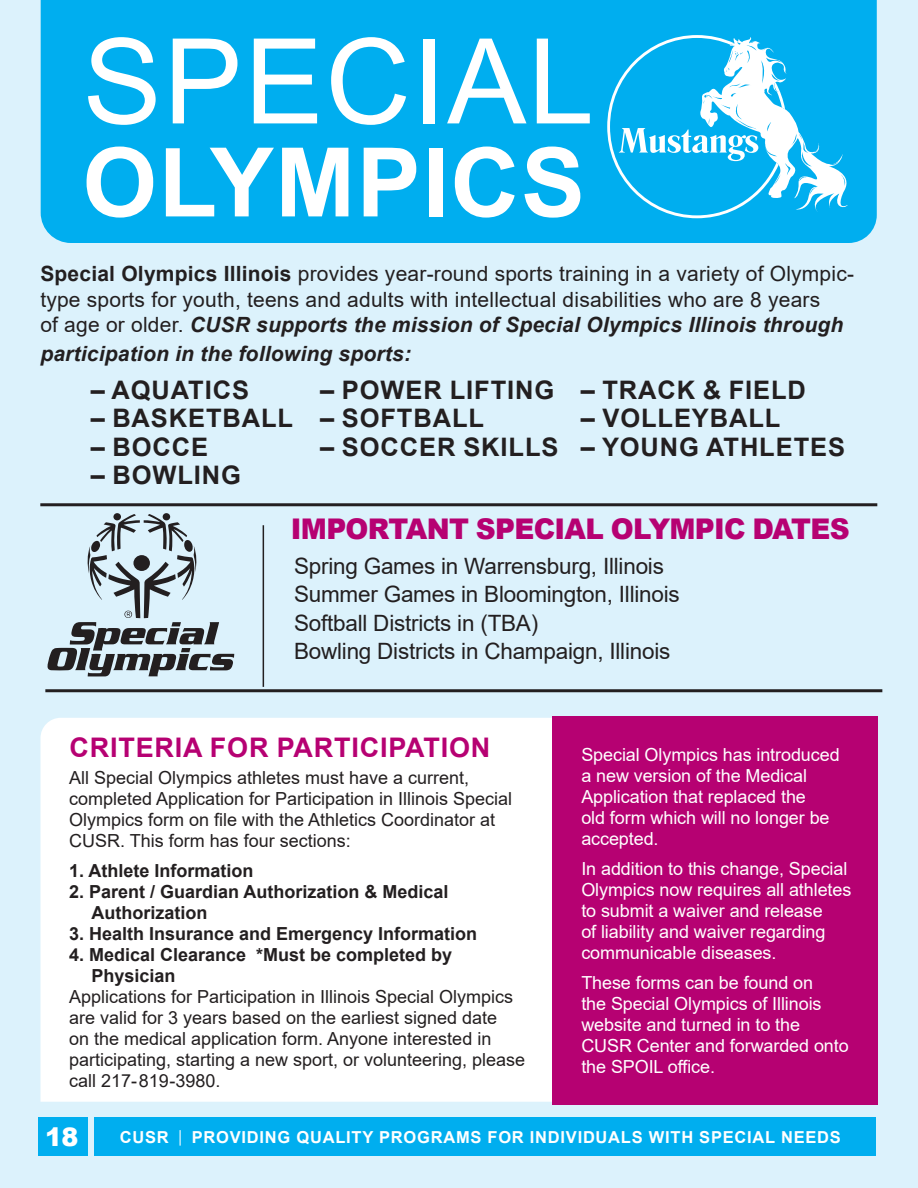
<style>
.page{position:relative;width:918px;height:1188px;background:#fff}
.page>*{position:absolute;margin:0;border:0;box-sizing:border-box;transform-origin:0 0}
.t1{font:118.5px "Arial";letter-spacing:.015em;color:#fff}
.t2{font:700 96px "Arial";letter-spacing:.015em;color:#fff}
.Program_Description{font:900 28.5px "Arial";letter-spacing:-.025em;color:#b60172}
.Program_Title{font:700 27px "Arial";letter-spacing:.03em;color:#b60172}
.Program_Description-2{font:700 25.5px "Arial";letter-spacing:.035em;color:#231f20}
.Program_Description-3{font:900 25.5px "Arial";color:#fff}
.Dates{font:22.5px "Arial";letter-spacing:-.01em;color:#231f20}
.Program_Description-4{font:21px/25.5px "Arial";letter-spacing:.01em;color:#231f20}
.Program_Description-5{font:italic 700 21px "Arial";letter-spacing:.01em;color:#231f20}
.Program_Description-6{font:18px/21px "Arial";color:#231f20}
.Program_Description-7{font:18px/21px "Arial";letter-spacing:-.005em;color:#fff}
.Program_Description-8{font:700 18px/21px "Arial";color:#231f20}
.Program_Description-9{font:700 16.5px "Arial";letter-spacing:.045em;color:#fff}
.s1{font-weight:700}
.s2{font-weight:700;font-style:italic}
.s3{font-family:"Arial Narrow";font-weight:400}
</style>
<div class="page">
<div style="left:0;top:0;width:917px;height:1188px;background:#dcf2fc"></div>
<div style="left:41px;top:0;width:836px;height:243px;background:#00aeef"></div>
<div style="left:40px;top:718px;width:512px;height:384px;background:#fff"></div>
<div style="left:552px;top:716px;width:326px;height:388px;background:#b60172"></div>
<hr style="left:40px;top:503px;width:837px;height:3px;background:#231f20">
<hr style="left:45px;top:689px;width:837px;height:3px;background:#231f20">
<svg style="left:47px;top:514px;width:187px;height:163px"></svg>
<hr style="left:263px;top:525px;width:1px;height:162px;background:#231f20">
<svg style="left:607px;top:35px;width:247px;height:183px;background:#38c0f2"></svg>
<div style="left:94px;top:1117px;width:782px;height:39px;background:#00aeef"></div>
<div style="left:39px;top:1117px;width:49px;height:39px;background:#00aeef"></div>
<p class="t1" style="left:83px;top:0;width:513px">SPECIAL</p>
<p class="t2" style="left:82px;top:115px;width:504px">OLYMPICS</p>
<p class="Program_Description-4" style="left:40px;top:261px;width:815px"><span class="s1">Special Olympics Illinois</span> provides year-round sports training in a variety of Olympic&shy;type sports for youth, teens and adults with intellectual disabilities who are 8 years<br>of age or older. <span class="s2">CUSR supports the mission of Special Olympics Illinois through</span></p>
<p class="Program_Description-5" style="left:40px;top:339px;width:372px">participation in the following sports:</p>
<p class="Program_Description-2" style="left:91px;top:372px;width:160px">– AQUATICS</p>
<p class="Program_Description-2" style="left:91px;top:400px;width:204px">– BASKETBALL</p>
<p class="Program_Description-2" style="left:91px;top:429px;width:119px">– BOCCE</p>
<p class="Program_Description-2" style="left:91px;top:457px;width:152px">– BOWLING</p>
<p class="Program_Description-2" style="left:320px;top:372px;width:236px">– POWER LIFTING</p>
<p class="Program_Description-2" style="left:320px;top:400px;width:165px">– SOFTBALL</p>
<p class="Program_Description-2" style="left:320px;top:429px;width:240px">– SOCCER SKILLS</p>
<p class="Program_Description-2" style="left:581px;top:372px;width:227px">– TRACK &amp; FIELD</p>
<p class="Program_Description-2" style="left:581px;top:400px;width:201px">– VOLLEYBALL</p>
<p class="Program_Description-2" style="left:581px;top:429px;width:266px">– YOUNG ATHLETES</p>
<p class="Program_Description" style="left:291px;top:508px;width:560px">IMPORTANT SPECIAL OLYMPIC DATES</p>
<p class="Dates" style="left:294px;top:550px;width:371px">Spring Games in Warrensburg, Illinois</p>
<p class="Dates" style="left:294px;top:579px;width:387px">Summer Games in Bloomington, Illinois</p>
<p class="Dates" style="left:294px;top:607px;width:246px">Softball Districts in (TBA)</p>
<p class="Dates" style="left:294px;top:636px;width:378px">Bowling Districts in Champaign, Illinois</p>
<p class="Program_Title" style="left:70px;top:728px;width:422px">CRITERIA FOR PARTICIPATION</p>
<p class="Program_Description-6" style="left:69px;top:767px;width:445px">All Special Olympics athletes must have a current, completed Application for Participation in Illinois Special Olympics form on file with the Athletics Coordinator at CUSR. This form has four sections:</p>
<p class="Program_Description-8" style="left:69px;top:860px;width:186px">1. Athlete Information</p>
<p class="Program_Description-8" style="left:92px;top:881px;width:358px;text-indent:-22px">2. Parent / Guardian Authorization &amp; Medical<br>Authorization</p>
<p class="Program_Description-8" style="left:69px;top:923px;width:410px">3. Health Insurance and Emergency Information</p>
<p class="Program_Description-8" style="left:92px;top:944px;width:362px;text-indent:-22px">4. Medical Clearance *Must be completed by<br>Physician</p>
<p class="Program_Description-6" style="left:69px;top:986px;width:458px">Applications for Participation in Illinois Special Olympics are valid for 3 years based on the earliest signed date<br>on the medical application form. Anyone interested in participating, starting a new sport, or volunteering, please call 217-819-3980.</p>
<p class="Program_Description-7" style="left:581px;top:744px;width:260px">Special Olympics has introduced a new version of the Medical<br>Application that replaced the<br>old form which will no longer be accepted.</p>
<p class="Program_Description-7" style="left:581px;top:858px;width:272px">In addition to this change, Special<br>Olympics now requires all athletes to submit a waiver and release<br>of liability and waiver regarding communicable diseases.</p>
<p class="Program_Description-7" style="left:581px;top:972px;width:269px">These forms can be found on<br>the Special Olympics of Illinois website and turned in to the<br>CUSR Center and forwarded onto the SPOIL office.</p>
<p class="Program_Description-3" style="left:45px;top:1119px;width:35px">18</p>
<p class="Program_Description-9" style="left:120px;top:1126px;width:722px">CUSR <span class="s3">|</span> PROVIDING QUALITY PROGRAMS FOR INDIVIDUALS WITH SPECIAL NEEDS</p>
</div>
